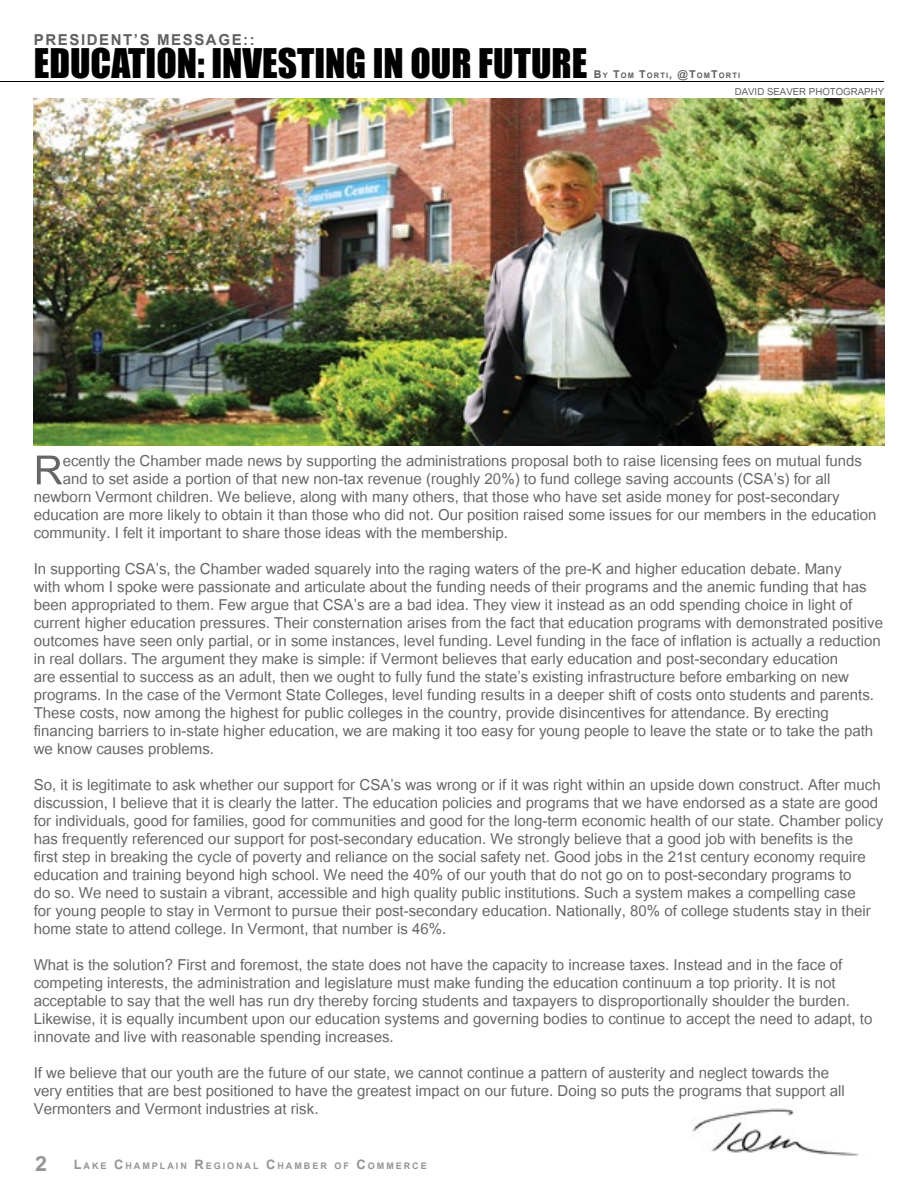
<style>
.page{position:relative;width:918px;height:1188px;background:#fff}
.page>*{position:absolute;margin:0;border:0;box-sizing:border-box;transform-origin:0 0}
.t1{font:56.1px "Utsaah";color:#656669}
.t2{font:37.5px "Impact";color:#000}
.t3{font:21px/18px "Utsaah";color:#656669}
.t4{font:700 21px "Utsaah";letter-spacing:.075em;color:#5f6062}
.t5{font:13.5px "Utsaah";color:#5f6062}
.t6{font:700 12.6px "Utsaah";color:#939598}
.t7{font:700 10.5px "Utsaah";color:#5f6062}
.s1{font-size:15px}
.s2{font-size:30px}
.s3{font-size:18px}
</style>
<div class="page">
<img style="left:692px;top:1108px;width:167px;height:48px">
<img style="left:34px;top:99px;width:850px;height:347px">
<hr style="left:0;top:81px;width:884px;height:1px;background:#000">
<p class="t4" style="left:34px;top:28px;width:223px">PRESIDENT’S MESSAGE::</p>
<h2 class="t2" style="left:34px;top:35px;width:555px">EDUCATION: INVESTING IN OUR FUTURE</h2>
<p class="t7" style="left:594px;top:70px;width:132px"><span class="s1">B</span>y <span class="s1">T</span>om <span class="s1">T</span>orti <span class="s1">, @T</span>om<span class="s1">T</span>orti</p>
<p class="t5" style="left:735px;top:85px;width:151px">DAVID SEAVER PHOTOGRAPHY</p>
<h1 class="t1" style="left:34px;top:439px;width:31px">R</h1>
<p class="t3" style="left:63px;top:453px;width:801px">ecently the Chamber made news by supporting the administrations proposal both to raise licensing fees on mutual funds</p>
<p class="t3" style="left:63px;top:471px;width:769px">and to set aside a portion of that new non-tax revenue (roughly 20%) to fund college saving accounts (CSA’s) for all</p>
<p class="t3" style="left:34px;top:489px;width:808px">newborn Vermont children. We believe, along with many others, that those who have set aside money for post-secondary</p>
<p class="t3" style="left:34px;top:507px;width:844px">education are more likely to obtain it than those who did not. Our position raised some issues for our members in the education</p>
<p class="t3" style="left:34px;top:525px;width:476px">community. I felt it important to share those ideas with the membership.</p>
<p class="t3" style="left:34px;top:561px;width:851px">In supporting CSA’s, the Chamber waded squarely into the raging waters of the pre-K and higher education debate. Many<br>with whom I spoke were passionate and articulate about the funding needs of their programs and the anemic funding that has been appropriated to them. Few argue that CSA’s are a bad idea. They view it instead as an odd spending choice in light of current higher education pressures. Their consternation arises from the fact that education programs with demonstrated positive outcomes have seen only partial, or in some instances, level funding. Level funding in the face of inflation is actually a reduction in real dollars. The argument they make is simple: if Vermont believes that early education and post-secondary education<br>are essential to success as an adult, then we ought to fully fund the state’s existing infrastructure before embarking on new programs. In the case of the Vermont State Colleges, level funding results in a deeper shift of costs onto students and parents.<br>These costs, now among the highest for public colleges in the country, provide disincentives for attendance. By erecting financing barriers to in-state higher education, we are making it too easy for young people to leave the state or to take the path we know causes problems.</p>
<p class="t3" style="left:34px;top:777px;width:851px">So, it is legitimate to ask whether our support for CSA’s was wrong or if it was right within an upside down construct. After much discussion, I believe that it is clearly the latter. The education policies and programs that we have endorsed as a state are good for individuals, good for families, good for communities and good for the long-term economic health of our state. Chamber policy has frequently referenced our support for post-secondary education. We strongly believe that a good job with benefits is the<br>first step in breaking the cycle of poverty and reliance on the social safety net. Good jobs in the 21st century economy require education and training beyond high school. We need the 40% of our youth that do not go on to post-secondary programs to<br>do so. We need to sustain a vibrant, accessible and high quality public institutions. Such a system makes a compelling case<br>for young people to stay in Vermont to pursue their post-secondary education. Nationally, 80% of college students stay in their home state to attend college. In Vermont, that number is 46%.</p>
<p class="t3" style="left:34px;top:957px;width:840px">What is the solution? First and foremost, the state does not have the capacity to increase taxes. Instead and in the face of competing interests, the administration and legislature must make funding the education continuum a top priority. It is not acceptable to say that the well has run dry thereby forcing students and taxpayers to disproportionally shoulder the burden.<br>Likewise, it is equally incumbent upon our education systems and governing bodies to continue to accept the need to adapt, to innovate and live with reasonable spending increases.</p>
<p class="t3" style="left:34px;top:1065px;width:813px">If we believe that our youth are the future of our state, we cannot continue a pattern of austerity and neglect towards the very entities that are best positioned to have the greatest impact on our future. Doing so puts the programs that support all<br>Vermonters and Vermont industries at risk.</p>
<p class="t6" style="left:35px;top:1159px;width:58px"><span class="s2">2</span> <span class="s3">L</span>ake</p>
<p class="t6" style="left:114px;top:1159px;width:20px"><span class="s3">C</span>hamplain</p>
<p class="t6" style="left:194px;top:1159px;width:20px"><span class="s3">R</span>egional</p>
<p class="t6" style="left:266px;top:1159px;width:21px"><span class="s3">C</span>hamber</p>
<p class="t6" style="left:335px;top:1159px;width:43px">of <span class="s3">C</span>ommerce</p>
</div>
